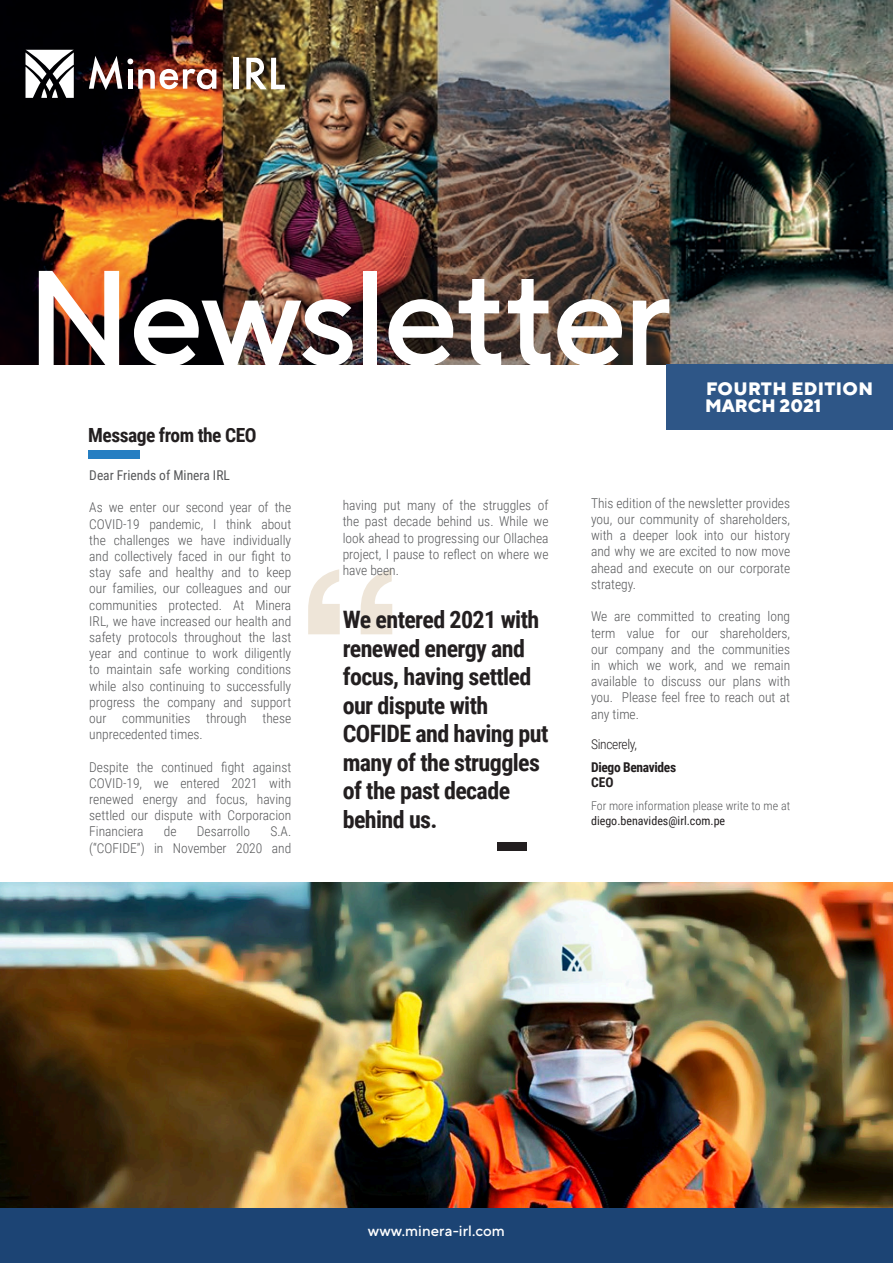
<style>
.page{position:relative;width:893px;height:1263px;background:#fff}
.page>*{position:absolute;margin:0;border:0;box-sizing:border-box;transform-origin:0 0}
.t1{font:500 135px "TT Norms Pro";letter-spacing:-.03em;color:#fff}
.t2{font:700 24px/28.5px "Roboto Condensed";letter-spacing:-.025em;color:#231f20}
.t3{font:700 19.5px "Roboto Condensed";letter-spacing:-.025em;color:#231f20}
.t4{font:800 18px "TT Norms Pro";letter-spacing:.01em;color:#fff}
.t5{font:500 15px "TT Norms Pro";letter-spacing:.005em;color:#fff}
.t6{font:300 13.5px/16.2px "Roboto Condensed";color:#57585a;text-align:justify}
.t7{font:13.5px "Roboto Condensed";color:#57585a}
.t8{font:700 13.5px "Roboto Condensed";letter-spacing:-.025em;color:#231f20}
.t9{font:300 13.5px "Roboto Condensed";letter-spacing:-.025em;color:#231f20}
.t10{font:300 12px/15.3px "Roboto Condensed";color:#57585a}
.s1{font-weight:400;color:#231f20}
</style>
<div class="page">
<div style="left:0;top:1197px;width:893px;height:66px;background:#1c4474"></div>
<svg style="left:308px;top:569px;width:84px;height:65px"></svg>
<img style="left:0;top:0;width:892px;height:365px">
<div style="left:666px;top:365px;width:227px;height:65px;background:#2e5687"></div>
<svg style="left:26px;top:50px;width:49px;height:49px"></svg>
<img style="left:89px;top:56px;width:127px;height:34px">
<div style="left:234px;top:58px;width:5px;height:31px;background:#fff"></div>
<svg style="left:246px;top:58px;width:39px;height:31px"></svg>
<div style="left:88px;top:451px;width:52px;height:8px;background:#257ec2"></div>
<img style="left:0;top:882px;width:893px;height:326px">
<div style="left:497px;top:842px;width:29px;height:8px;background:#231f20"></div>
<p class="t1" style="left:25px;top:230px;width:648px">Newsletter</p>
<p class="t3" style="left:88px;top:421px;width:170px">Message from the CEO</p>
<p class="t4" style="left:706px;top:377px;width:169px">FOURTH EDITION</p>
<p class="t4" style="left:705px;top:394px;width:118px">MARCH 2021</p>
<p class="t7" style="left:89px;top:466px;width:142px">Dear Friends of Minera IRL</p>
<p class="t6" style="left:89px;top:499px;width:203px">As we enter our second year of the COVID-19 pandemic, I think about the challenges we have individually and collectively faced in our fight to stay safe and healthy and to keep our families, our colleagues and our communities protected. At Minera IRL, we have increased our health and safety protocols throughout the last year and continue to work diligently to maintain safe working conditions while also continuing to successfully progress the company and support our communities through these unprecedented times.</p>
<p class="t6" style="left:89px;top:758px;width:203px">Despite the continued fight against COVID-19, we entered 2021 with renewed energy and focus, having settled our dispute with Corporacion Financiera</p>
<p class="t6" style="left:164px;top:823px;width:14px">de</p>
<p class="t6" style="left:197px;top:823px;width:55px">Desarrollo</p>
<p class="t6" style="left:89px;top:823px;width:203px;text-align:right">S.A.<br>(“COFIDE”) in November 2020 and</p>
<p class="t6" style="left:343px;top:497px;width:207px">having put many of the struggles of the past decade behind us. While we look ahead to progressing our Ollachea project, I pause to reflect on where we have been.</p>
<p class="t2" style="left:343px;top:605px;width:207px">We entered 2021 with renewed energy and focus, having settled our dispute with<br>COFIDE and having put many of the struggles of the past decade behind us.</p>
<p class="t6" style="left:591px;top:494px;width:201px">This edition of the newsletter provides you, our community of shareholders, with a deeper look into our history and why we are excited to now move ahead and execute on our corporate strategy.</p>
<p class="t6" style="left:591px;top:608px;width:201px">We are committed to creating long term value for our shareholders, our company and the communities in which we work, and we remain available to discuss our plans with you. Please feel free to reach out at any time.</p>
<p class="t9" style="left:591px;top:734px;width:48px">Sincerely,</p>
<p class="t8" style="left:591px;top:757px;width:87px">Diego Benavides</p>
<p class="t8" style="left:591px;top:773px;width:24px">CEO</p>
<p class="t10" style="left:591px;top:797px;width:201px">For more information please write to me at <span class="s1">diego.benavides@irl.com.pe</span></p>
<p class="t5" style="left:368px;top:1221px;width:139px">www.minera-irl.com</p>
</div>
